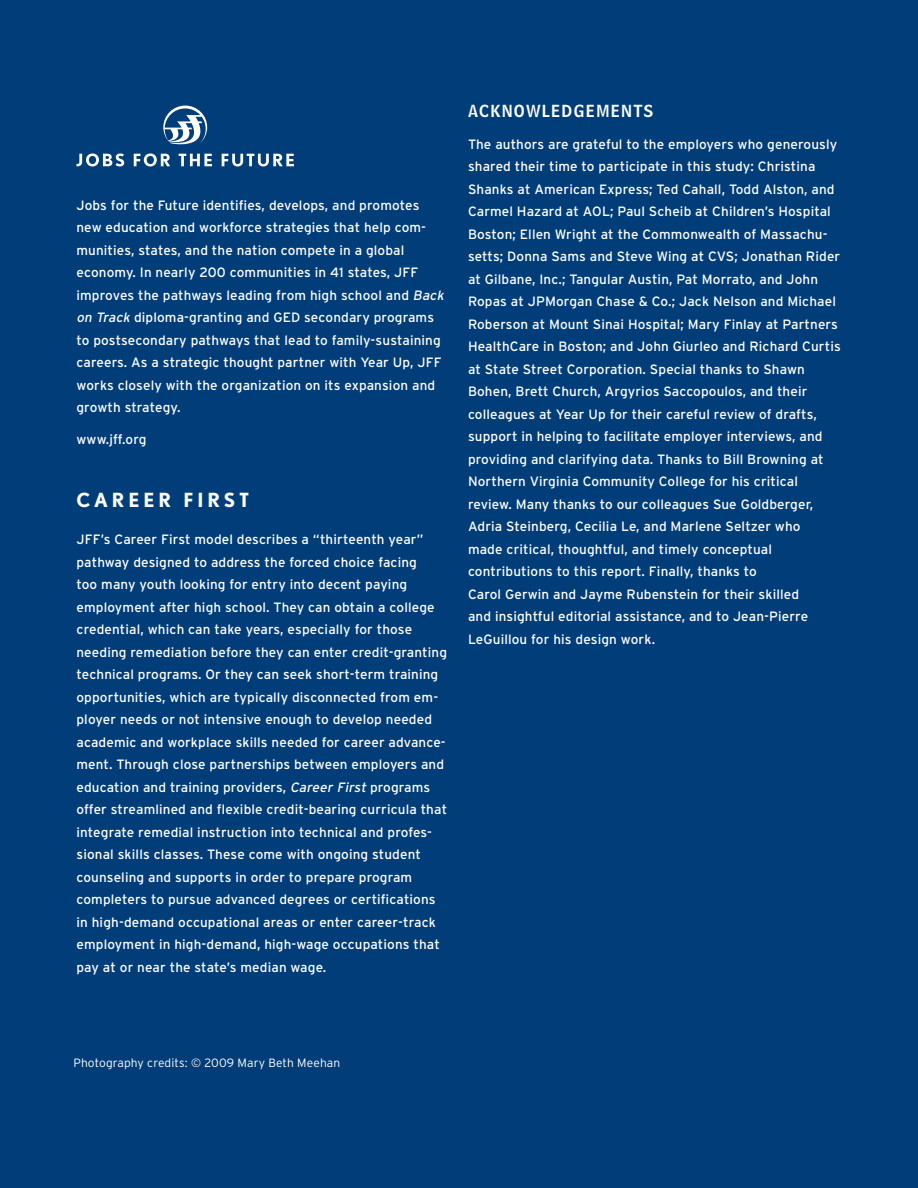
<style>
.page{position:relative;width:918px;height:1188px;background:#003d79}
.page>*{position:absolute;margin:0;border:0;box-sizing:border-box;transform-origin:0 0}
.t1{font:700 19.5px "Nobel";letter-spacing:.2em;color:#fff}
.t2{font:16.5px "Bell Centennial Name And Number";letter-spacing:.07em;color:#fff}
.t3{font:13.5px/22.5px "Interstate";letter-spacing:.01em;color:#fff}
.t4{font:300 12px "Interstate";letter-spacing:.01em;color:#fff}
.s1{font-style:italic}
</style>
<div class="page">
<svg style="left:76px;top:153px;width:48px;height:13px"></svg>
<svg style="left:134px;top:153px;width:36px;height:13px"></svg>
<svg style="left:179px;top:154px;width:33px;height:12px"></svg>
<svg style="left:222px;top:154px;width:72px;height:12px"></svg>
<svg style="left:163px;top:106px;width:44px;height:39px"></svg>
<p class="t3" style="left:76px;top:193px;width:372px">Jobs for the Future identifies, develops, and promotes new education and workforce strategies that help com&shy;munities, states, and the nation compete in a global economy. In nearly 200 communities in 41 states, JFF improves the pathways leading from high school and <span class="s1">Back on Track</span> diploma-granting and GED secondary programs to postsecondary pathways that lead to family-sustaining careers. As a strategic thought partner with Year Up, JFF works closely with the organization on its expansion and growth strategy.</p>
<p class="t3" style="left:76px;top:427px;width:71px">www.jff.org</p>
<h1 class="t1" style="left:76px;top:488px;width:174px">CAREER FIRST</h1>
<p class="t3" style="left:76px;top:528px;width:372px">JFF’s Career First model describes a “thirteenth year” pathway designed to address the forced choice facing<br>too many youth looking for entry into decent paying employment after high school. They can obtain a college credential, which can take years, especially for those needing remediation before they can enter credit-granting technical programs. Or they can seek short-term training opportunities, which are typically disconnected from em&shy;ployer needs or not intensive enough to develop needed academic and workplace skills needed for career advance&shy;ment. Through close partnerships between employers and education and training providers, <span class="s1">Career First</span> programs offer streamlined and flexible credit-bearing curricula that integrate remedial instruction into technical and profes&shy;sional skills classes. These come with ongoing student counseling and supports in order to prepare program completers to pursue advanced degrees or certifications in high-demand occupational areas or enter career-track employment in high-demand, high-wage occupations that pay at or near the state’s median wage.</p>
<p class="t2" style="left:468px;top:101px;width:187px">ACKNOWLEDGEMENTS</p>
<p class="t3" style="left:468px;top:133px;width:374px">The authors are grateful to the employers who generously shared their time to participate in this study: Christina Shanks at American Express; Ted Cahall, Todd Alston, and Carmel Hazard at AOL; Paul Scheib at Children’s Hospital Boston; Ellen Wright at the Commonwealth of Massachu&shy;setts; Donna Sams and Steve Wing at CVS; Jonathan Rider at Gilbane, Inc.; Tangular Austin, Pat Morrato, and John Ropas at JPMorgan Chase &amp; Co.; Jack Nelson and Michael Roberson at Mount Sinai Hospital; Mary Finlay at Partners HealthCare in Boston; and John Giurleo and Richard Curtis at State Street Corporation. Special thanks to Shawn Bohen, Brett Church, Argyrios Saccopoulos, and their colleagues at Year Up for their careful review of drafts, support in helping to facilitate employer interviews, and providing and clarifying data. Thanks to Bill Browning at Northern Virginia Community College for his critical review. Many thanks to our colleagues Sue Goldberger, Adria Steinberg, Cecilia Le, and Marlene Seltzer who<br>made critical, thoughtful, and timely conceptual contributions to this report. Finally, thanks to<br>Carol Gerwin and Jayme Rubenstein for their skilled<br>and insightful editorial assistance, and to Jean-Pierre LeGuillou for his design work.</p>
<p class="t4" style="left:74px;top:1056px;width:268px">Photography credits: © 2009 Mary Beth Meehan</p>
</div>
